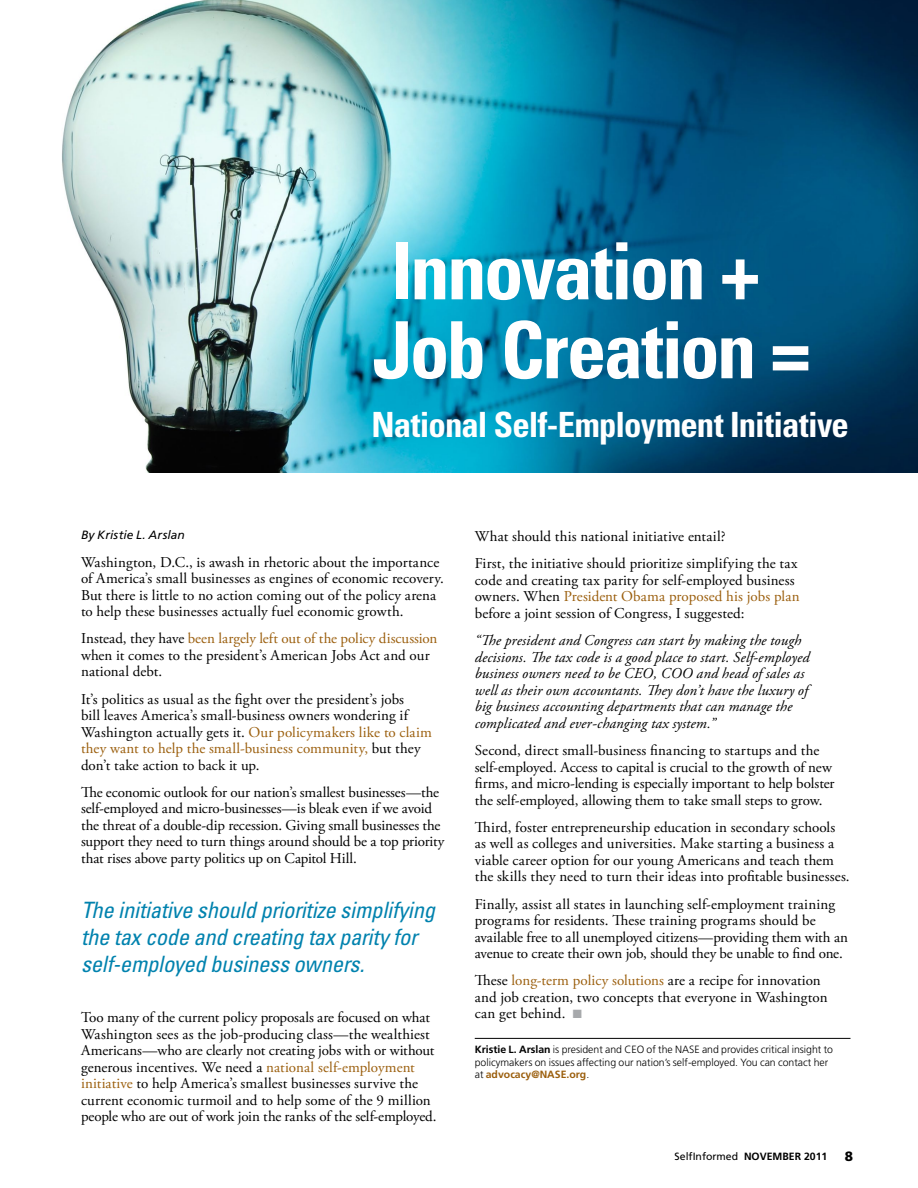
<style>
.page{position:relative;width:918px;height:1188px;background:#fff}
.page>*{position:absolute;margin:0;border:0;box-sizing:border-box;transform-origin:0 0}
.t1{font:700 condensed 78.9px/78.9px "Univers LT Std";letter-spacing:-.03em;color:#fff}
.t2{font:700 condensed 34.8px "Univers LT Std";letter-spacing:-.02em;color:#fff}
.t3{font:italic condensed 22.5px/27px "Univers LT Std";letter-spacing:-.01em;color:#0082ae}
.t4{font:15px/16.5px "Adobe Garamond Pro";color:#000}
.t5{font:italic 15px/16.5px "Adobe Garamond Pro";letter-spacing:.005em;color:#000}
.t6{font:900 13.5px "Frutiger";color:#000}
.t7{font:italic 12px "Frutiger";letter-spacing:.015em;color:#000}
.t8{font:300 10.5px/12.8px "Frutiger";color:#000}
.t9{font:10.5px "Frutiger";color:#000}
.s1{color:#9b5f0e}
.s2{color:#a7a9ac}
.s3{font-weight:700}
.s4{font-weight:700;color:#9b5f0e}
</style>
<div class="page">
<img style="left:62px;top:0;width:856px;height:473px">
<hr style="left:475px;top:1038px;width:375px;height:1px;background:#000">
<h1 class="t1" style="left:373px;top:232px;width:439px">Innovation +<br>Job Creation =</h1>
<h2 class="t2" style="left:372px;top:403px;width:479px">National Self-Employment Initiative</h2>
<p class="t7" style="left:81px;top:528px;width:105px">By Kristie L. Arslan</p>
<p class="t4" style="left:81px;top:554px;width:364px">Washington, D.C., is awash in rhetoric about the importance of America’s small businesses as engines of economic recovery.<br>But there is little to no action coming out of the policy arena to help these businesses actually fuel economic growth.</p>
<p class="t4" style="left:81px;top:631px;width:358px">Instead, they have <span class="s1">been largely left out of the policy discussion </span>when it comes to the president’s American Jobs Act and our national debt.</p>
<p class="t4" style="left:81px;top:691px;width:352px">It’s politics as usual as the fight over the president’s jobs<br>bill leaves America’s small-business owners wondering if Washington actually gets it. <span class="s1">Our policymakers like to claim they want to help the small-business community,</span> but they don’t take action to back it up.</p>
<p class="t4" style="left:81px;top:785px;width:365px">The economic outlook for our nation’s smallest businesses—the self-employed and micro-businesses—is bleak even if we avoid the threat of a double-dip recession. Giving small businesses the support they need to turn things around should be a top priority that rises above party politics up on Capitol Hill.</p>
<h3 class="t3" style="left:81px;top:896px;width:356px">The initiative should prioritize simplifying the tax code and creating tax parity for self-employed business owners.</h3>
<p class="t4" style="left:81px;top:1010px;width:357px">Too many of the current policy proposals are focused on what Washington sees as the job-producing class—the wealthiest Americans—who are clearly not creating jobs with or without generous incentives. We need a <span class="s1">national self-employment initiative</span> to help America’s smallest businesses survive the current economic turmoil and to help some of the 9 million people who are out of work join the ranks of the self-employed.</p>
<p class="t4" style="left:475px;top:523px;width:324px;line-height:27.3px">What should this national initiative entail?<br>First, the initiative should prioritize simplifying the tax</p>
<p class="t4" style="left:475px;top:572px;width:326px">code and creating tax parity for self-employed business owners. When <span class="s1">President Obama proposed his jobs plan </span>before a joint session of Congress, I suggested:</p>
<p class="t5" style="left:475px;top:633px;width:336px">“The president and Congress can start by making the tough decisions. The tax code is a good place to start. Self-employed business owners need to be CEO, COO and head of sales as well as their own accountants. They don’t have the luxury of big business accounting departments that can manage the complicated and ever-changing tax system.”</p>
<p class="t4" style="left:475px;top:743px;width:361px">Second, direct small-business financing to startups and the self-employed. Access to capital is crucial to the growth of new firms, and micro-lending is especially important to help bolster the self-employed, allowing them to take small steps to grow.</p>
<p class="t4" style="left:475px;top:819px;width:376px">Third, foster entrepreneurship education in secondary schools as well as colleges and universities. Make starting a business a viable career option for our young Americans and teach them the skills they need to turn their ideas into profitable businesses.</p>
<p class="t4" style="left:475px;top:896px;width:375px">Finally, assist all states in launching self-employment training programs for residents. These training programs should be available free to all unemployed citizens—providing them with an avenue to create their own job, should they be unable to find one.</p>
<p class="t4" style="left:475px;top:973px;width:354px">These <span class="s1">long-term policy solutions</span> are a recipe for innovation and job creation, two concepts that everyone in Washington can get behind. <span class="s2">■</span></p>
<p class="t8" style="left:475px;top:1043px;width:360px"><span class="s3">Kristie L. Arslan</span> is president and CEO of the NASE and provides critical insight to policymakers on issues affecting our nation’s self-employed. You can contact her at <span class="s4">advocacy@NASE .org</span>.</p>
<p class="t9" style="left:675px;top:1150px;width:154px">SelfInformed <span class="s3">November 2011</span></p>
<p class="t6" style="left:845px;top:1148px;width:10px">8</p>
</div>
